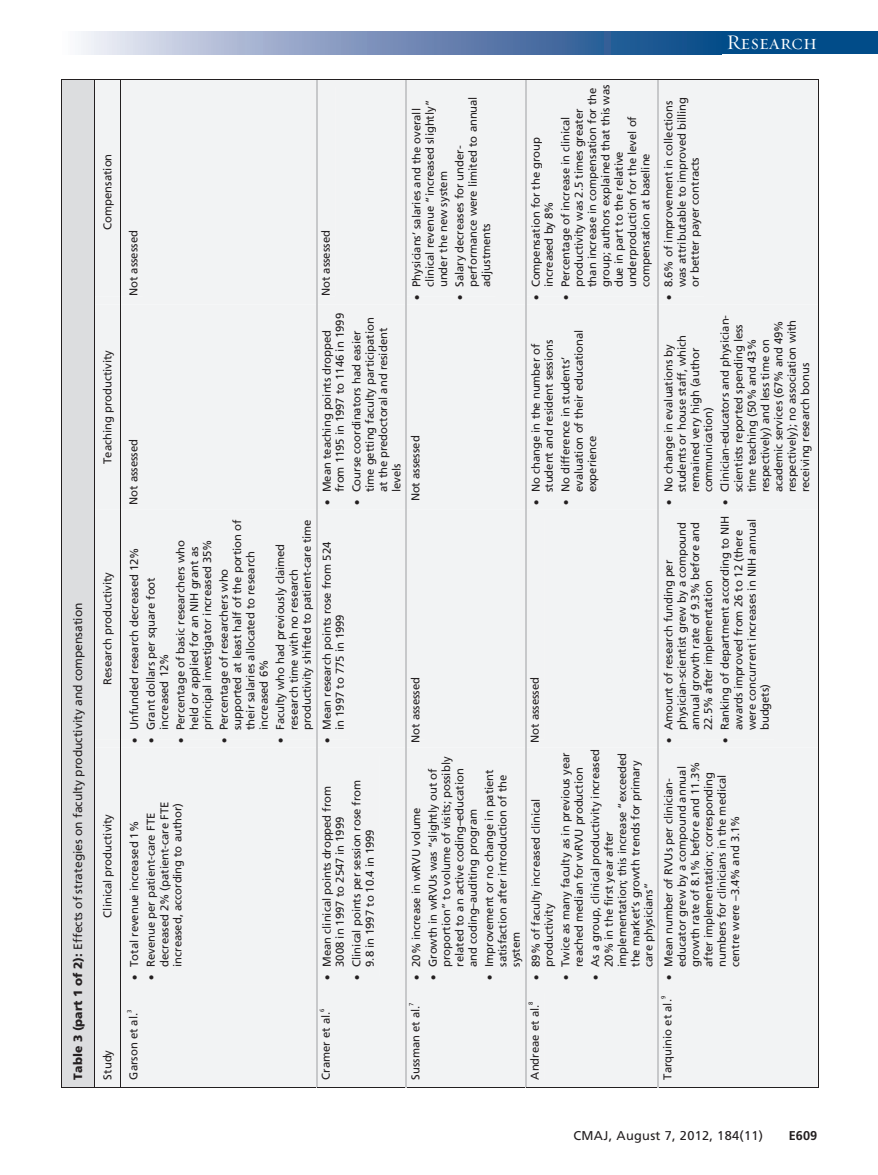
<style>
.page{position:relative;width:878px;height:1175px;background:#fff}
.page>*{position:absolute;margin:0;border:0;box-sizing:border-box;transform-origin:0 0}
.t1{font:21px "Requiem Display HTF Small Caps";letter-spacing:.005em;color:#fff}
.t2{font:12.75px "Frutiger LT Std";letter-spacing:.025em;color:#231f20}
.t3{font:700 12.75px "Frutiger LT Std";color:#231f20}
.t4{font:12px "Frutiger";color:#231f20}
.t5{font:11.4px/13.4px "Frutiger";letter-spacing:-.005em;color:#231f20}
.t6{font:6px "Frutiger";color:#231f20}
.s1{font-weight:900}
</style>
<div class="page">
<div style="left:715px;top:32px;width:163px;height:22px;background:#014c89"></div>
<svg style="left:81px;top:32px;width:634px;height:22px;background:#7792ba"></svg>
<div style="left:61px;top:79px;width:758px;height:1009px;background:#f2f3f4"></div>
<p class="t4" style="left:73px;top:1079px;width:478px;rotate:-90deg"><span class="s1">Table 3 (part 1 of 2):</span> Effects of strategies on faculty productivity and compensation</p>
<h1 class="t1" style="left:726px;top:30px;width:92px">Research</h1>
<p class="t5" style="left:102px;top:229px;width:77px;rotate:-90deg">Compensation</p>
<p class="t5" style="left:102px;top:464px;width:115px;rotate:-90deg">Teaching productivity</p>
<p class="t5" style="left:102px;top:685px;width:114px;rotate:-90deg">Research productivity</p>
<p class="t5" style="left:102px;top:917px;width:105px;rotate:-90deg">Clinical productivity</p>
<p class="t5" style="left:102px;top:1079px;width:31px;rotate:-90deg">Study</p>
<p class="t5" style="left:128px;top:296px;width:67px;rotate:-90deg">Not assessed</p>
<p class="t5" style="left:128px;top:505px;width:67px;rotate:-90deg">Not assessed</p>
<p class="t5" style="left:218px;top:730px;width:212px;text-indent:-13px;rotate:-90deg">• Percentage of researchers who supported at least half of the portion of their salaries allocated to research increased 6%</p>
<p class="t5" style="left:274px;top:730px;width:212px;text-indent:-13px;rotate:-90deg">• Faculty who had previously claimed research time with no research productivity shifted to patient-care time</p>
<p class="t5" style="left:175px;top:730px;width:192px;text-indent:-13px;rotate:-90deg">• Percentage of basic researchers who held or applied for an NIH grant as principal investigator increased 35%</p>
<p class="t5" style="left:128px;top:742px;width:197px;rotate:-90deg">• Unfunded research decreased 12%</p>
<p class="t5" style="left:145px;top:730px;width:154px;text-indent:-13px;rotate:-90deg">• Grant dollars per square foot increased 12%</p>
<p class="t5" style="left:320px;top:296px;width:67px;rotate:-90deg">Not assessed</p>
<p class="t5" style="left:321px;top:492px;width:181px;text-indent:-13px;rotate:-90deg">• Mean teaching points dropped from 1195 in 1997 to 1146 in 1999</p>
<p class="t5" style="left:351px;top:492px;width:177px;text-indent:-13px;rotate:-90deg">• Course coordinators had easier time getting faculty participation at the predoctoral and resident levels</p>
<p class="t5" style="left:321px;top:730px;width:190px;text-indent:-13px;rotate:-90deg">• Mean research points rose from 524 in 1997 to 775 in 1999</p>
<p class="t5" style="left:128px;top:979px;width:160px;rotate:-90deg">• Total revenue increased 1%</p>
<p class="t5" style="left:145px;top:967px;width:167px;text-indent:-13px;rotate:-90deg">• Revenue per patient-care FTE decreased 2% (patient-care FTE increased, according to author)</p>
<p class="t5" style="left:321px;top:967px;width:182px;text-indent:-13px;rotate:-90deg">• Mean clinical points dropped from<br>3008 in 1997 to 2547 in 1999</p>
<p class="t5" style="left:351px;top:967px;width:189px;text-indent:-13px;rotate:-90deg">• Clinical points per session rose from<br>9.8 in 1997 to 10.4 in 1999</p>
<p class="t6" style="left:127px;top:1013px;width:5px;rotate:-90deg">3</p>
<p class="t5" style="left:128px;top:1079px;width:68px;rotate:-90deg">Garson et al.</p>
<p class="t6" style="left:319px;top:1011px;width:5px;rotate:-90deg">6</p>
<p class="t5" style="left:320px;top:1079px;width:69px;rotate:-90deg">Cramer et al.</p>
<p class="t5" style="left:410px;top:287px;width:189px;text-indent:-13px;rotate:-90deg">• Physicians’ salaries and the overall clinical revenue “increased slightly” under the new system</p>
<p class="t5" style="left:453px;top:287px;width:192px;text-indent:-13px;rotate:-90deg">• Salary decreases for under&shy;performance were limited to annual adjustments</p>
<p class="t5" style="left:409px;top:501px;width:67px;rotate:-90deg">Not assessed</p>
<p class="t5" style="left:559px;top:287px;width:204px;text-indent:-13px;rotate:-90deg">• Percentage of increase in clinical productivity was 2.5 times greater than increase in compensation for the group; authors explained that this was due in part to the relative underproduction for the level of compensation at baseline</p>
<p class="t5" style="left:530px;top:287px;width:152px;text-indent:-13px;rotate:-90deg">• Compensation for the group increased by 8%</p>
<p class="t5" style="left:530px;top:492px;width:154px;text-indent:-13px;rotate:-90deg">• No change in the number of student and resident sessions</p>
<p class="t5" style="left:559px;top:492px;width:164px;text-indent:-13px;rotate:-90deg">• No difference in students’ evaluation of their educational experience</p>
<p class="t5" style="left:409px;top:742px;width:67px;rotate:-90deg">Not assessed</p>
<p class="t5" style="left:427px;top:967px;width:212px;text-indent:-13px;rotate:-90deg">• Growth in wRVUs was “slightly out of proportion” to volume of visits; possibly related to an active coding–education and coding–auditing program</p>
<p class="t5" style="left:483px;top:967px;width:199px;text-indent:-13px;rotate:-90deg">• Improvement or no change in patient satisfaction after introduction of the system</p>
<p class="t5" style="left:410px;top:979px;width:174px;rotate:-90deg">• 20% increase in wRVU volume</p>
<p class="t5" style="left:529px;top:742px;width:67px;rotate:-90deg">Not assessed</p>
<p class="t5" style="left:559px;top:979px;width:229px;text-align:center;rotate:-90deg">• Twice as many faculty as in previous year reached median for wRVU production</p>
<p class="t5" style="left:589px;top:967px;width:219px;text-indent:-13px;rotate:-90deg">• As a group, clinical productivity increased 20% in the first year after implementation; this increase “exceeded the market’s growth trends for primary care physicians”</p>
<p class="t5" style="left:530px;top:967px;width:170px;text-indent:-13px;rotate:-90deg">• 89% of faculty increased clinical productivity</p>
<p class="t5" style="left:662px;top:287px;width:192px;text-indent:-13px;rotate:-90deg">• 8.6% of improvement in collections was attributable to improved billing or better payer contracts</p>
<p class="t5" style="left:719px;top:492px;width:179px;text-indent:-13px;rotate:-90deg">• Clinician-educators and physician&shy;scientists reported spending less time teaching (50% and 43% respectively) and less time on academic services (67% and 49% respectively); no association with receiving research bonus</p>
<p class="t5" style="left:662px;top:492px;width:159px;text-indent:-13px;rotate:-90deg">• No change in evaluations by students or house staff, which remained very high (author communication)</p>
<p class="t5" style="left:662px;top:730px;width:210px;text-indent:-13px;rotate:-90deg">• Amount of research funding per physician-scientist grew by a compound annual growth rate of 9.3% before and 22.5% after implementation</p>
<p class="t5" style="left:719px;top:730px;width:216px;text-indent:-13px;rotate:-90deg">• Ranking of department according to NIH awards improved from 26 to 12 (there were concurrent increases in NIH annual budgets)</p>
<p class="t5" style="left:662px;top:967px;width:207px;text-indent:-13px;rotate:-90deg">• Mean number of RVUs per clinician&shy;educator grew by a compound annual growth rate of 8.1% before and 11.3% after implementation; corresponding numbers for clinicians in the medical centre were –3.4% and 3.1%</p>
<p class="t6" style="left:409px;top:1005px;width:5px;rotate:-90deg">7</p>
<p class="t5" style="left:409px;top:1079px;width:75px;rotate:-90deg">Sussman et al.</p>
<p class="t6" style="left:528px;top:1005px;width:5px;rotate:-90deg">8</p>
<p class="t5" style="left:529px;top:1079px;width:76px;rotate:-90deg">Andreae et al.</p>
<p class="t6" style="left:661px;top:999px;width:5px;rotate:-90deg">9</p>
<p class="t5" style="left:661px;top:1079px;width:82px;rotate:-90deg">Tarquinio et al.</p>
<p class="t2" style="left:573px;top:1130px;width:191px">CMAJ, August 7, 2012, 184(11)</p>
<p class="t3" style="left:788px;top:1130px;width:30px">E609</p>
</div>
